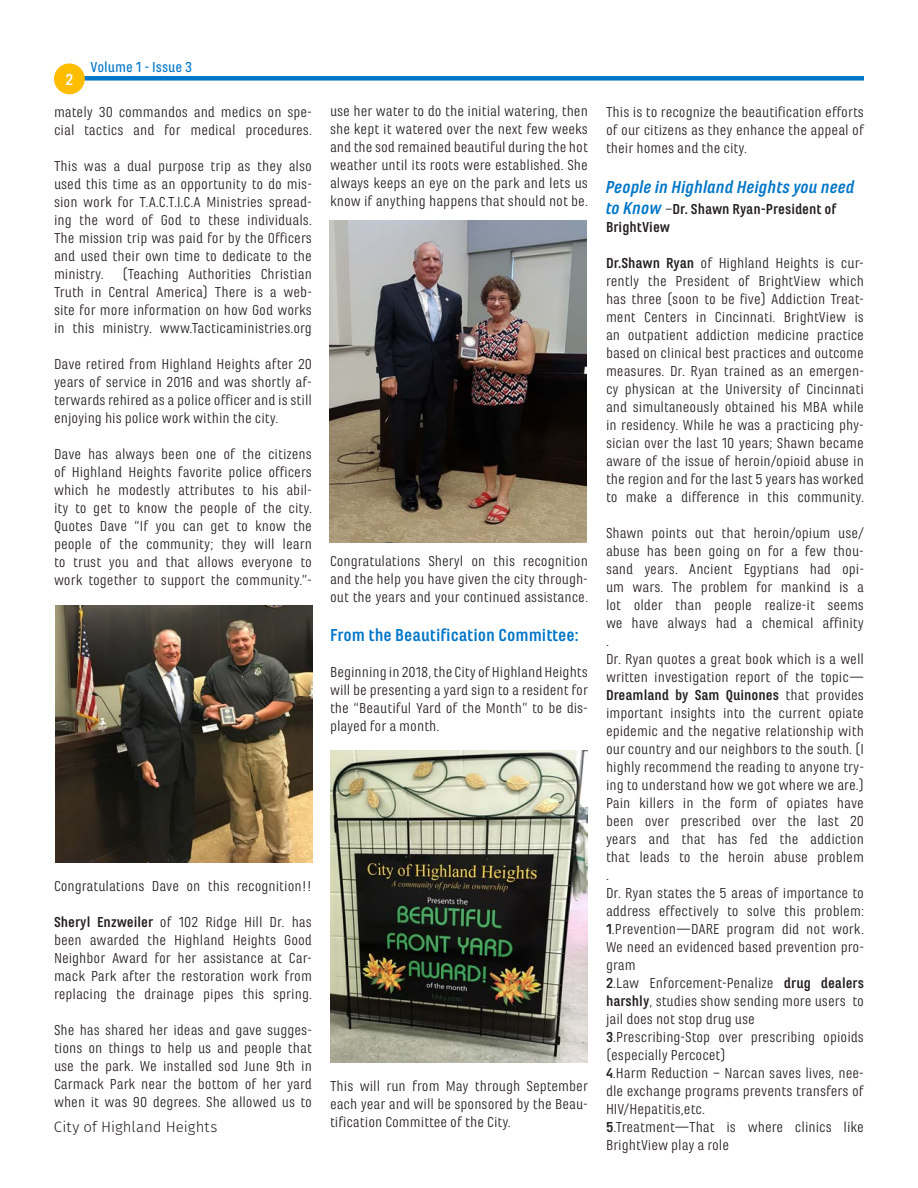
<style>
.page{position:relative;width:918px;height:1188px;background:#fff}
.page>*{position:absolute;margin:0;border:0;box-sizing:border-box;transform-origin:0 0}
.t1{font:700 18px "Marianina Wd FY";color:#0076c8}
.t2{font:italic 700 18px "Marianina Wd FY";color:#0076c8}
.t3{font:300 16.5px "Lato";color:#fff}
.t4{font:700 16.5px "Marianina Wd FY";color:#fff}
.t5{font:15px/18px "Marianina Wd FY";color:#231f20;text-align:justify}
.t6{font:700 15px/18px "Marianina Wd FY";color:#231f20}
.t7{font:300 15px "Fira Sans";letter-spacing:.005em;color:#231f20}
.t8{font:500 15px "Marianina Wd FY";color:#0076c8}
.s1{font-weight:700}
.s2{font-style:italic;font-size:18px;color:#0076c8}
.s3{font-weight:400}
</style>
<div class="page">
<div style="left:79px;top:76px;width:785px;height:5px;background:#0076c8"></div>
<div style="left:54px;top:63px;width:31px;height:31px;background:#ffbd00;border-radius:50%"></div>
<img style="left:55px;top:606px;width:257px;height:257px">
<img style="left:329px;top:221px;width:258px;height:322px">
<img style="left:330px;top:751px;width:258px;height:312px">
<p class="t3" style="left:63px;top:59px;width:11px">2</p>
<p class="t4" style="left:65px;top:70px;width:9px">2</p>
<p class="t8" style="left:91px;top:59px;width:103px">Volume 1 - Issue 3</p>
<p class="t5" style="left:54px;top:103px;width:259px">mately 30 commandos and medics on spe&shy;cial tactics and for medical procedures.</p>
<p class="t5" style="left:54px;top:157px;width:260px">This was a dual purpose trip as they also used this time as an opportunity to do mis&shy;sion work for T.A.C.T.I.C.A Ministries spread&shy;ing the word of God to these individuals.<br>The mission trip was paid for by the Officers and used their own time to dedicate to the ministry. (Teaching Authorities Christian Truth in Central America) There is a web&shy;site for more information on how God works in this ministry. www.Tacticaministries.org</p>
<p class="t5" style="left:54px;top:355px;width:260px">Dave retired from Highland Heights after 20 years of service in 2016 and was shortly af&shy;terwards rehired as a police officer and is still enjoying his police work within the city.</p>
<p class="t5" style="left:54px;top:445px;width:260px">Dave has always been one of the citizens of Highland Heights favorite police officers which he modestly attributes to his abil&shy;ity to get to know the people of the city.<br>Quotes Dave “If you can get to know the people of the community; they will learn to trust you and that allows everyone to work together to support the community.”-</p>
<p class="t5" style="left:54px;top:877px;width:260px">Congratulations Dave on this recognition!!</p>
<p class="t5" style="left:54px;top:913px;width:260px"><span class="s1">Sheryl Enzweiler</span> of 102 Ridge Hill Dr. has been awarded the Highland Heights Good Neighbor Award for her assistance at Car&shy;mack Park after the restoration work from replacing the drainage pipes this spring.</p>
<p class="t5" style="left:54px;top:1021px;width:260px">She has shared her ideas and gave sugges&shy;tions on things to help us and people that use the park. We installed sod June 9th in Carmack Park near the bottom of her yard when it was 90 degrees. She allowed us to</p>
<p class="t7" style="left:54px;top:1117px;width:165px">City of Highland Heights</p>
<p class="t5" style="left:330px;top:102px;width:260px">use her water to do the initial watering, then she kept it watered over the next few weeks and the sod remained beautiful during the hot weather until its roots were established. She always keeps an eye on the park and lets us know if anything happens that should not be.</p>
<p class="t5" style="left:330px;top:552px;width:260px">Congratulations Sheryl on this recognition and the help you have given the city through&shy;out the years and your continued assistance.</p>
<p class="t1" style="left:330px;top:626px;width:250px">From the Beautification Committee:</p>
<p class="t5" style="left:330px;top:663px;width:259px">Beginning in 2018, the City of Highland Heights will be presenting a yard sign to a resident for the “Beautiful Yard of the Month” to be dis&shy;played for a month.</p>
<p class="t5" style="left:330px;top:1077px;width:259px">This will run from May through September each year and will be sponsored by the Beau&shy;tification Committee of the City.</p>
<p class="t5" style="left:606px;top:103px;width:260px">This is to recognize the beautification efforts of our citizens as they enhance the appeal of their homes and the city.</p>
<p class="t2" style="left:606px;top:177px;width:250px">People in Highland Heights you need</p>
<p class="t6" style="left:606px;top:200px;width:232px"><span class="s2">to Know</span> <span class="s3">–</span>Dr. Shawn Ryan-President of<br>BrightView</p>
<p class="t5" style="left:606px;top:254px;width:260px"><span class="s1">Dr.Shawn Ryan</span> of Highland Heights is cur&shy;rently the President of BrightView which has three (soon to be five) Addiction Treat&shy;ment Centers in Cincinnati. BrightView is an outpatient addiction medicine practice based on clinical best practices and outcome measures. Dr. Ryan trained as an emergen&shy;cy physican at the University of Cincinnati and simultaneously obtained his MBA while in residency. While he was a practicing phy&shy;sician over the last 10 years; Shawn became aware of the issue of heroin/opioid abuse in the region and for the last 5 years has worked to make a difference in this community.</p>
<p class="t5" style="left:606px;top:524px;width:260px;text-align:left">Shawn points out that heroin/opium use/ abuse has been going on for a few thou&shy;sand years. Ancient Egyptians had opi&shy;um wars. The problem for mankind is a lot older than people realize-it seems we have always had a chemical affinity .<br>Dr. Ryan quotes a great book which is a well written investigation report of the topic— <span class="s1">Dreamland by Sam Quinones</span> that provides important insights into the current opiate epidemic and the negative relationship with our country and our neighbors to the south. (I highly recommend the reading to anyone try&shy;ing to understand how we got where we are.)<br>Pain killers in the form of opiates have been over prescribed over the last 20 years and that has fed the addiction that leads to the heroin abuse problem .<br>Dr. Ryan states the 5 areas of importance to address effectively to solve this problem:<br><span class="s1">1</span>.Prevention—DARE program did not work.<br>We need an evidenced based prevention pro&shy;gram<br><span class="s1">2</span>.Law Enforcement-Penalize <span class="s1">drug dealers harshly</span>, studies show sending more users to jail does not stop drug use<br><span class="s1">3</span>.Prescribing-Stop over prescribing opioids (especially Percocet)<br><span class="s1">4</span>.Harm Reduction – Narcan saves lives, nee&shy;dle exchange programs prevents transfers of HIV/Hepatitis,etc.<br><span class="s1">5</span>.Treatment—That is where clinics like BrightView play a role</p>
</div>
